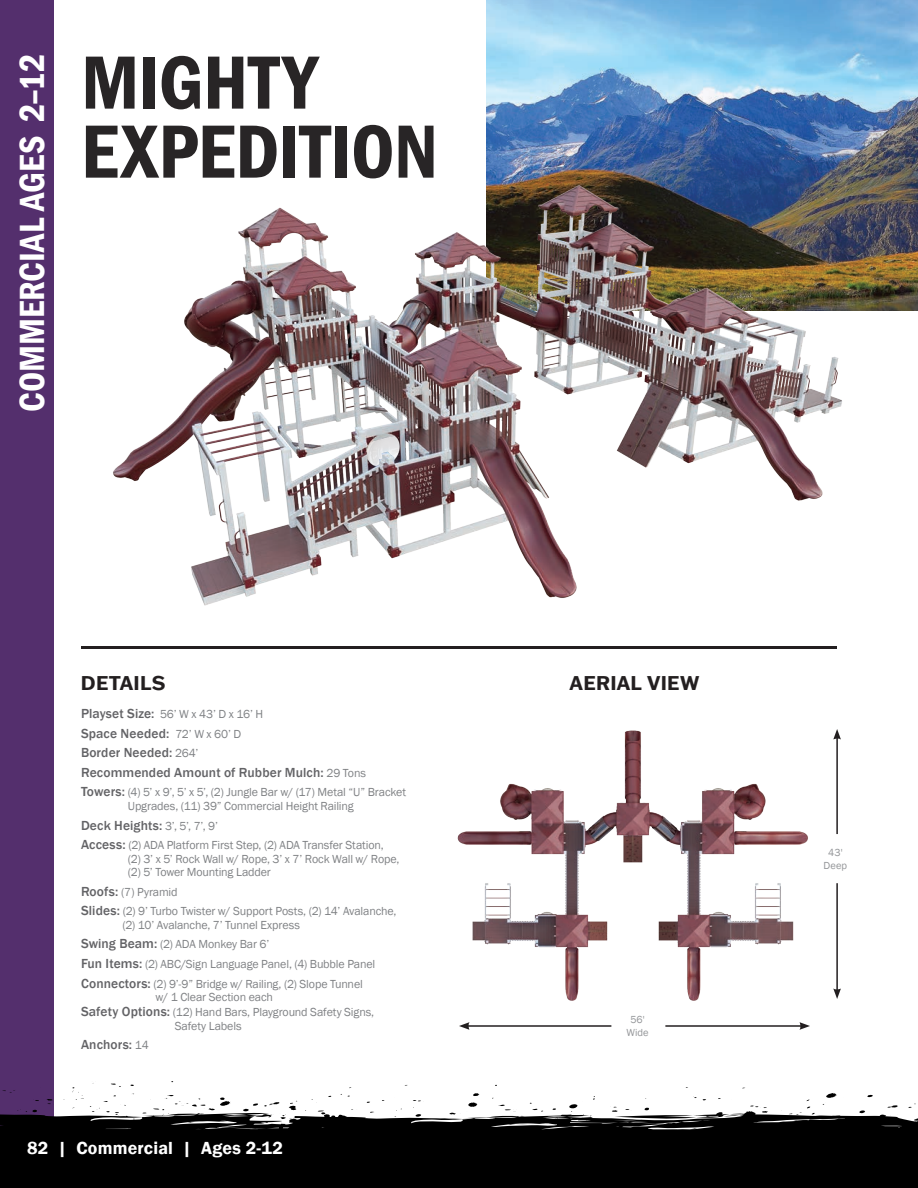
<style>
.page{position:relative;width:918px;height:1188px;background:#fff}
.page>*{position:absolute;margin:0;border:0;box-sizing:border-box;transform-origin:0 0}
.t1{font:600 condensed 78px/69px "Franklin Gothic";color:#282526}
.t2{font:600 condensed 36px "Franklin Gothic";color:#fff}
.t3{font:700 19.5px "Franklin Gothic ATF";letter-spacing:.01em;color:#231f20}
.t4{font:600 18px "Franklin Gothic";letter-spacing:.01em;color:#fff}
.t5{font:500 13.5px/19.6px "Franklin Gothic";letter-spacing:.01em;color:#636366}
.t6{font:12px/19.6px "Franklin Gothic";letter-spacing:-.01em;color:#808285}
.t7{font:10.5px/13.5px "Franklin Gothic";letter-spacing:.005em;color:#939598;text-align:center}
.s1{font-weight:500;font-size:13.5px;color:#636366}
.s2{font-weight:400;font-size:12px;color:#808285}
</style>
<div class="page">
<img style="left:486px;top:0;width:432px;height:310px">
<img style="left:113px;top:160px;width:751px;height:446px">
<div style="left:0;top:0;width:54px;height:1188px;background:#542f6d"></div>
<hr style="left:81px;top:647px;width:756px;height:2px;background:#231f20">
<img style="left:457px;top:730px;width:351px;height:271px">
<div style="left:0;top:1111px;width:918px;height:77px;background:#000"></div>
<svg style="left:188px;top:1122px;width:19px;height:1px"></svg>
<svg style="left:508px;top:1124px;width:20px;height:1px"></svg>
<svg style="left:72px;top:1087px;width:12px;height:13px"></svg>
<svg style="left:47px;top:1099px;width:6px;height:5px"></svg>
<svg style="left:111px;top:1083px;width:10px;height:4px"></svg>
<svg style="left:449px;top:1113px;width:12px;height:2px"></svg>
<svg style="left:750px;top:1105px;width:18px;height:8px"></svg>
<svg style="left:887px;top:1105px;width:11px;height:3px"></svg>
<svg style="left:867px;top:1095px;width:6px;height:2px"></svg>
<svg style="left:859px;top:1110px;width:6px;height:3px"></svg>
<svg style="left:473px;top:1093px;width:7px;height:3px"></svg>
<svg style="left:467px;top:1102px;width:11px;height:10px"></svg>
<svg style="left:789px;top:1099px;width:26px;height:16px"></svg>
<svg style="left:822px;top:1093px;width:15px;height:12px"></svg>
<svg style="left:492px;top:1098px;width:53px;height:19px"></svg>
<svg style="left:569px;top:1096px;width:26px;height:21px"></svg>
<svg style="left:610px;top:1107px;width:129px;height:13px"></svg>
<svg style="left:17px;top:1109px;width:20px;height:3px"></svg>
<svg style="left:90px;top:1093px;width:45px;height:27px"></svg>
<svg style="left:394px;top:1109px;width:8px;height:8px"></svg>
<svg style="left:318px;top:1110px;width:8px;height:5px"></svg>
<svg style="left:413px;top:1100px;width:11px;height:17px"></svg>
<svg style="left:142px;top:1095px;width:89px;height:20px"></svg>
<svg style="left:243px;top:1103px;width:15px;height:9px"></svg>
<svg style="left:264px;top:1101px;width:34px;height:22px"></svg>
<hr style="left:836px;top:737px;width:2px;height:254px;background:#231f20">
<svg style="left:833px;top:729px;width:8px;height:11px"></svg>
<svg style="left:833px;top:988px;width:8px;height:11px"></svg>
<div style="left:818px;top:836px;width:36px;height:46px;background:#fff;border-radius:7px"></div>
<div style="left:817px;top:834px;width:38px;height:49px;border:3px solid #fff;border-radius:7px"></div>
<hr style="left:467px;top:1025px;width:335px;height:2px;background:#231f20">
<svg style="left:459px;top:1022px;width:11px;height:8px"></svg>
<svg style="left:799px;top:1022px;width:11px;height:8px"></svg>
<div style="left:613px;top:1008px;width:51px;height:36px;background:#fff;border-radius:7px"></div>
<div style="left:611px;top:1007px;width:54px;height:38px;border:3px solid #fff;border-radius:7px"></div>
<h2 class="t2" style="left:8px;top:412px;width:359px;rotate:-90deg">COMMERCIAL AGES 2–12</h2>
<h1 class="t1" style="left:81px;top:47px;width:358px">MIGHTY<br>EXPEDITION</h1>
<h3 class="t3" style="left:81px;top:670px;width:86px">DETAILS</h3>
<h3 class="t3" style="left:570px;top:670px;width:131px">AERIAL VIEW</h3>
<p class="t6" style="left:81px;top:705px;width:184px"><span class="s1">Playset Size:</span> 56’ W x 43’ D x 16’ H</p>
<p class="t5" style="left:81px;top:724px;width:287px">Space Needed: <span class="s2">72’ W x 60’ D<br></span>Border Needed: <span class="s2">264’<br></span>Recommended Amount of Rubber Mulch: <span class="s2">29 Tons</span></p>
<p class="t6" style="left:81px;top:786px;width:327px;line-height:13.5px;text-align:center"><span class="s1">Towers:</span> (4) 5’ x 9’, 5’ x 5’, (2) Jungle Bar w/ (17) Metal “U” Bracket<br>Upgrades, (11) 39” Commercial Height Railing</p>
<p class="t5" style="left:81px;top:815px;width:139px">Deck Heights: <span class="s2">3’, 5’, 7’, 9’</span></p>
<p class="t6" style="left:128px;top:839px;width:273px;line-height:13.5px;text-indent:-47px"><span class="s1">Access:</span> (2) ADA Platform First Step, (2) ADA Transfer Station, (2) 3’ x 5’ Rock Wall w/ Rope, 3’ x 7’ Rock Wall w/ Rope, (2) 5’ Tower Mounting Ladder</p>
<p class="t6" style="left:81px;top:882px;width:317px"><span class="s1">Roofs:</span> (7) Pyramid<br><span class="s1">Slides:</span> (2) 9’ Turbo Twister w/ Support Posts, (2) 14’ Avalanche,</p>
<p class="t6" style="left:81px;top:915px;width:296px;text-indent:41px">(2) 10’ Avalanche, 7’ Tunnel Express<br><span class="s1">Swing Beam:</span> (2) ADA Monkey Bar 6’<br><span class="s1">Fun Items:</span> (2) ABC/Sign Language Panel, (4) Bubble Panel <span class="s1">Connectors:</span> (2) 9’-9” Bridge w/ Railing, (2) Slope Tunnel</p>
<p class="t6" style="left:81px;top:990px;width:295px;line-height:15px;text-indent:75px">w/ 1 Clear Section each<br><span class="s1">Safety Options:</span> (12) Hand Bars, Playground Safety Signs,</p>
<p class="t6" style="left:175px;top:1016px;width:68px">Safety Labels</p>
<p class="t5" style="left:81px;top:1035px;width:69px">Anchors: <span class="s2">14</span></p>
<p class="t7" style="left:627px;top:1013px;width:24px">56'<br>Wide</p>
<h3 class="t4" style="left:27px;top:1137px;width:257px">82 | Commercial | Ages 2-12</h3>
<p class="t7" style="left:824px;top:846px;width:25px">43'<br>Deep</p>
</div>
